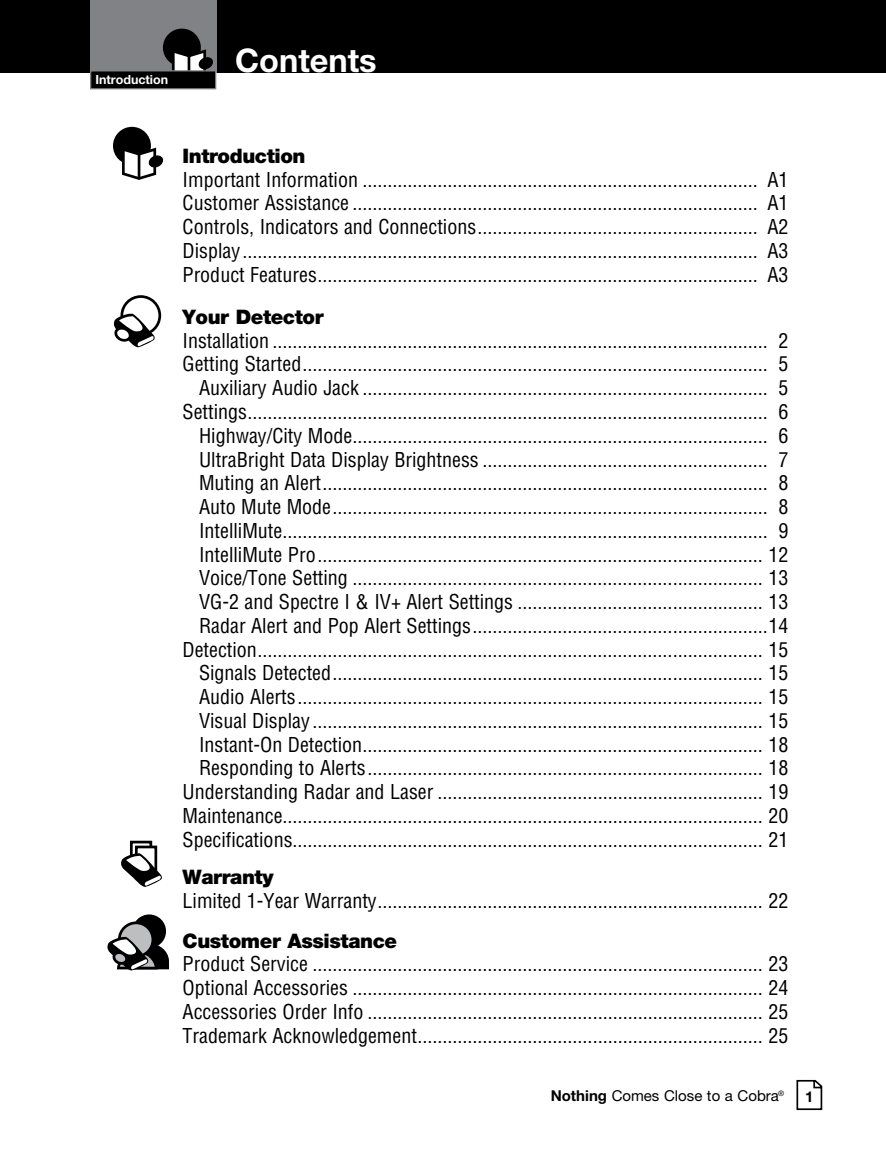
<style>
.page{position:relative;width:886px;height:1170px;background:#fff}
.page>*{position:absolute;margin:0;border:0;box-sizing:border-box;transform-origin:0 0}
.t1{font:700 32.5px "Helvetica Neue LT Std";color:#fff}
.t2{font:condensed 20px/23.8px "Helvetica";color:#000;text-align:justify}
.t3{font:900 20px "Helvetica Neue";letter-spacing:-.02em;color:#000}
.t4{font:15px "Helvetica Neue LT Std";color:#000}
.t5{font:700 15px "Helvetica Neue LT Std";color:#000}
.t6{font:700 12.5px "Helvetica Neue LT Std";color:#fff}
.s1{font-weight:700}
</style>
<div class="page">
<svg style="left:796px;top:1079px;width:26px;height:30px"></svg>
<div style="left:0;top:0;width:886px;height:72px;background:#000"></div>
<div style="left:90px;top:0;width:126px;height:72px;background:#808285"></div>
<div style="left:163px;top:29px;width:38px;height:38px;background:#000;border-radius:50%"></div>
<svg style="left:172px;top:49px;width:41px;height:21px"></svg>
<div style="left:91px;top:71px;width:125px;height:18px;background:#000"></div>
<div style="left:90px;top:70px;width:126px;height:19px;border:1px solid #808285"></div>
<div style="left:113px;top:127px;width:38px;height:38px;background:#000;border-radius:50%"></div>
<svg style="left:122px;top:148px;width:42px;height:32px"></svg>
<div style="left:120px;top:295px;width:41px;height:41px;border:3px solid #000;border-radius:50%"></div>
<svg style="left:113px;top:313px;width:43px;height:35px"></svg>
<div style="left:130px;top:840px;width:22px;height:28px;background:#fff;border:3px solid #000"></div>
<div style="left:135px;top:845px;width:22px;height:28px;background:#fff;border:3px solid #000"></div>
<svg style="left:121px;top:852px;width:41px;height:35px"></svg>
<div style="left:132px;top:914px;width:34px;height:34px;background:#000;border-radius:50%"></div>
<svg style="left:119px;top:922px;width:34px;height:34px"></svg>
<div style="left:118px;top:921px;width:36px;height:36px;border:3px solid #000;border-radius:50%"></div>
<svg style="left:107px;top:936px;width:62px;height:35px"></svg>
<p class="t6" style="left:95px;top:72px;width:74px">Introduction</p>
<h1 class="t1" style="left:235px;top:41px;width:143px">Contents</h1>
<p class="t3" style="left:182px;top:144px;width:124px">Introduction</p>
<p class="t2" style="left:182px;top:167px;width:607px">Important Information ............................................................................... A1<br>Customer Assistance ................................................................................. A1<br>Controls, Indicators and Connections........................................................ A2<br>Display ....................................................................................................... A3<br>Product Features........................................................................................ A3</p>
<p class="t3" style="left:182px;top:305px;width:143px">Your Detector</p>
<p class="t2" style="left:182px;top:328px;width:607px;text-align:right">Installation ................................................................................................... 2<br>Getting Started............................................................................................. 5<br>Auxiliary Audio Jack ................................................................................. 5<br>Settings........................................................................................................ 6<br>Highway/City Mode................................................................................... 6<br>UltraBright Data Display Brightness ......................................................... 7<br>Muting an Alert......................................................................................... 8<br>Auto Mute Mode....................................................................................... 8<br>IntelliMute................................................................................................. 9<br>IntelliMute Pro......................................................................................... 12<br>Voice/Tone Setting .................................................................................. 13<br>VG-2 and Spectre I &amp; IV+ Alert Settings ................................................. 13<br>Radar Alert and Pop Alert Settings...........................................................14<br>Detection..................................................................................................... 15<br>Signals Detected...................................................................................... 15<br>Audio Alerts............................................................................................. 15<br>Visual Display .......................................................................................... 15<br>Instant-On Detection................................................................................ 18<br>Responding to Alerts............................................................................... 18<br>Understanding Radar and Laser ................................................................. 19<br>Maintenance................................................................................................ 20<br>Specifications.............................................................................................. 21</p>
<p class="t3" style="left:183px;top:864px;width:92px">Warranty</p>
<p class="t2" style="left:183px;top:888px;width:607px">Limited 1-Year Warranty............................................................................. 22</p>
<p class="t3" style="left:183px;top:928px;width:216px">Customer Assistance</p>
<p class="t2" style="left:183px;top:951px;width:607px">Product Service .......................................................................................... 23<br>Optional Accessories .................................................................................. 24<br>Accessories Order Info ............................................................................... 25<br>Trademark Acknowledgement..................................................................... 25</p>
<p class="t4" style="left:551px;top:1086px;width:235px"><span class="s1">Nothing</span> Comes Close to a Cobra<sup>®</sup></p>
<p class="t5" style="left:805px;top:1086px;width:10px">1</p>
</div>
